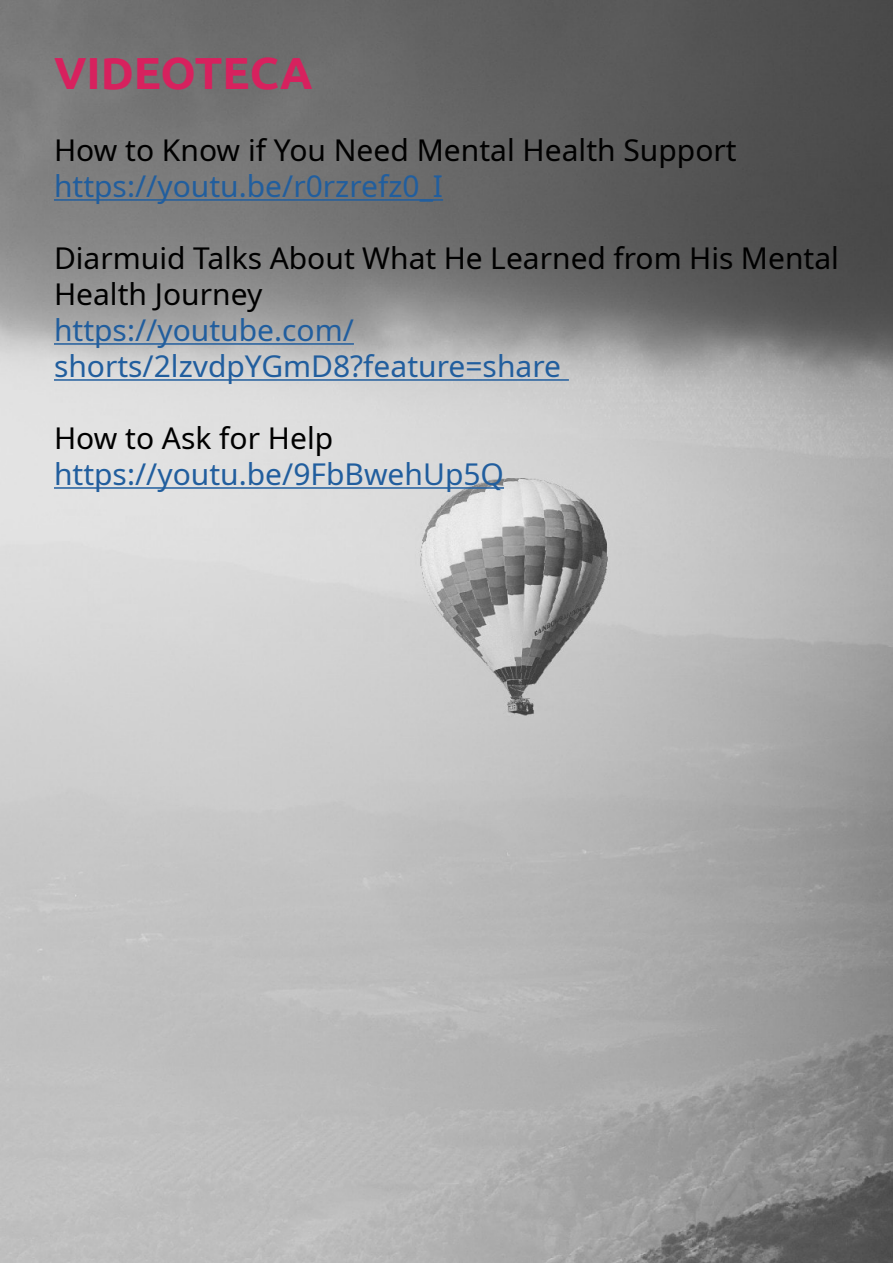
<style>
.page{position:relative;width:893px;height:1263px;background:#fff}
.page>*{position:absolute;margin:0;border:0;box-sizing:border-box;transform-origin:0 0}
.t1{font:700 45px "Ubuntu";color:#d7215e}
.t2{font:30px/36px "Noto Sans";color:#000}
.t3{font:30px/36px "Noto Sans";color:#215e9e}
</style>
<div class="page">
<img style="left:0;top:0;width:893px;height:1263px">
<hr style="left:54px;top:199px;width:389px;height:2px;background:#215e9e">
<hr style="left:54px;top:343px;width:300px;height:2px;background:#215e9e">
<hr style="left:54px;top:379px;width:515px;height:2px;background:#215e9e">
<hr style="left:54px;top:487px;width:450px;height:2px;background:#215e9e">
<h1 class="t1" style="left:54px;top:46px;width:260px">VIDEOTECA</h1>
<p class="t2" style="left:54px;top:133px;width:684px">How to Know if You Need Mental Health Support</p>
<p class="t3" style="left:54px;top:169px;width:391px">https://youtu.be/r0rzrefz0_I</p>
<p class="t2" style="left:54px;top:241px;width:786px">Diarmuid Talks About What He Learned from His Mental<br>Health Journey</p>
<p class="t3" style="left:54px;top:313px;width:509px">https://youtube.com/ shorts/2lzvdpYGmD8?feature=share</p>
<p class="t2" style="left:54px;top:421px;width:281px">How to Ask for Help</p>
<p class="t3" style="left:54px;top:457px;width:452px">https://youtu.be/9FbBwehUp5Q</p>
</div>
